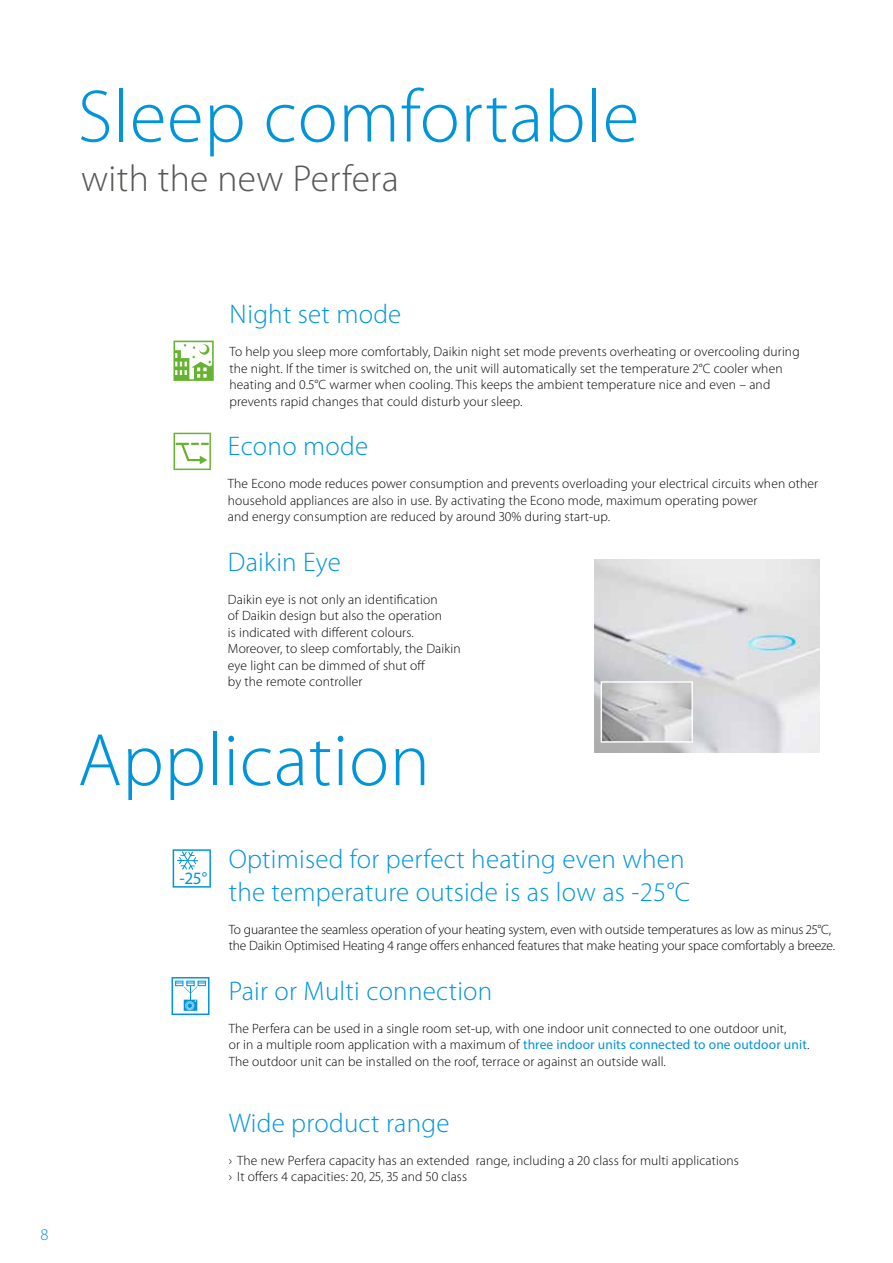
<style>
.page{position:relative;width:893px;height:1263px;background:#fff}
.page>*{position:absolute;margin:0;border:0;box-sizing:border-box;transform-origin:0 0}
.t1{font:300 75px "Myriad Pro";letter-spacing:.01em;color:#0095db}
.t2{font:300 37.5px "Myriad Pro";letter-spacing:.01em;color:#575756}
.t3{font:300 27px/33px "Myriad Pro";letter-spacing:.01em;color:#0095db}
.t4{font:17.4px "Myriad Pro";color:#0095db}
.t5{font:300 16.5px "Myriad Pro";color:#0095db}
.t6{font:300 13.5px/16.5px "Myriad Pro";letter-spacing:.01em;color:#000}
.t7{font:300 13.5px/16.5px "Myriad Pro";letter-spacing:-.01em;color:#000}
.s1{font-weight:400;color:#0095db}
</style>
<div class="page">
<svg style="left:173px;top:849px;width:38px;height:39px"></svg>
<img style="left:594px;top:559px;width:225px;height:193px">
<img style="left:603px;top:683px;width:88px;height:58px">
<div style="left:601px;top:681px;width:92px;height:62px;border:1px solid #fff"></div>
<svg style="left:173px;top:341px;width:41px;height:40px"></svg>
<svg style="left:172px;top:977px;width:37px;height:38px"></svg>
<svg style="left:174px;top:433px;width:37px;height:37px"></svg>
<h1 class="t1" style="left:78px;top:75px;width:563px">Sleep comfortable</h1>
<h2 class="t2" style="left:81px;top:158px;width:319px">with the new Perfera</h2>
<p class="t5" style="left:40px;top:1225px;width:10px">8</p>
<h3 class="t3" style="left:230px;top:298px;width:173px">Night set mode</h3>
<p class="t6" style="left:230px;top:343px;width:572px">To help you sleep more comfortably, Daikin night set mode prevents overheating or overcooling during the night. If the timer is switched on, the unit will automatically set the temperature 2°C cooler when heating and 0.5°C warmer when cooling. This keeps the ambient temperature nice and even – and prevents rapid changes that could disturb your sleep.</p>
<h3 class="t3" style="left:228px;top:430px;width:142px">Econo mode</h3>
<p class="t6" style="left:228px;top:475px;width:592px">The Econo mode reduces power consumption and prevents overloading your electrical circuits when other household appliances are also in use. By activating the Econo mode, maximum operating power<br>and energy consumption are reduced by around 30% during start-up.</p>
<h3 class="t3" style="left:228px;top:545px;width:115px">Daikin Eye</h3>
<p class="t6" style="left:228px;top:591px;width:234px">Daikin eye is not only an identification<br>of Daikin design but also the operation<br>is indicated with different colours.<br>Moreover, to sleep comfortably, the Daikin eye light can be dimmed of shut off<br>by the remote controller</p>
<h1 class="t1" style="left:78px;top:719px;width:354px">Application</h1>
<p class="t4" style="left:179px;top:867px;width:29px">-25°</p>
<h3 class="t3" style="left:229px;top:842px;width:463px">Optimised for perfect heating even when the temperature outside is as low as -25°C</h3>
<p class="t7" style="left:229px;top:921px;width:608px">To guarantee the seamless operation of your heating system, even with outside temperatures as low as minus 25°C, the Daikin Optimised Heating 4 range offers enhanced features that make heating your space comfortably a breeze.</p>
<h3 class="t3" style="left:229px;top:974px;width:265px">Pair or Multi connection</h3>
<p class="t6" style="left:229px;top:1020px;width:582px">The Perfera can be used in a single room set-up, with one indoor unit connected to one outdoor unit,<br>or in a multiple room application with a maximum of <span class="s1">three indoor units connected to one outdoor unit</span>.<br>The outdoor unit can be installed on the roof, terrace or against an outside wall.</p>
<h3 class="t3" style="left:229px;top:1106px;width:222px">Wide product range</h3>
<p class="t6" style="left:229px;top:1152px;width:511px">› The new Perfera capacity has an extended range, including a 20 class for multi applications › It offers 4 capacities: 20, 25, 35 and 50 class</p>
</div>
